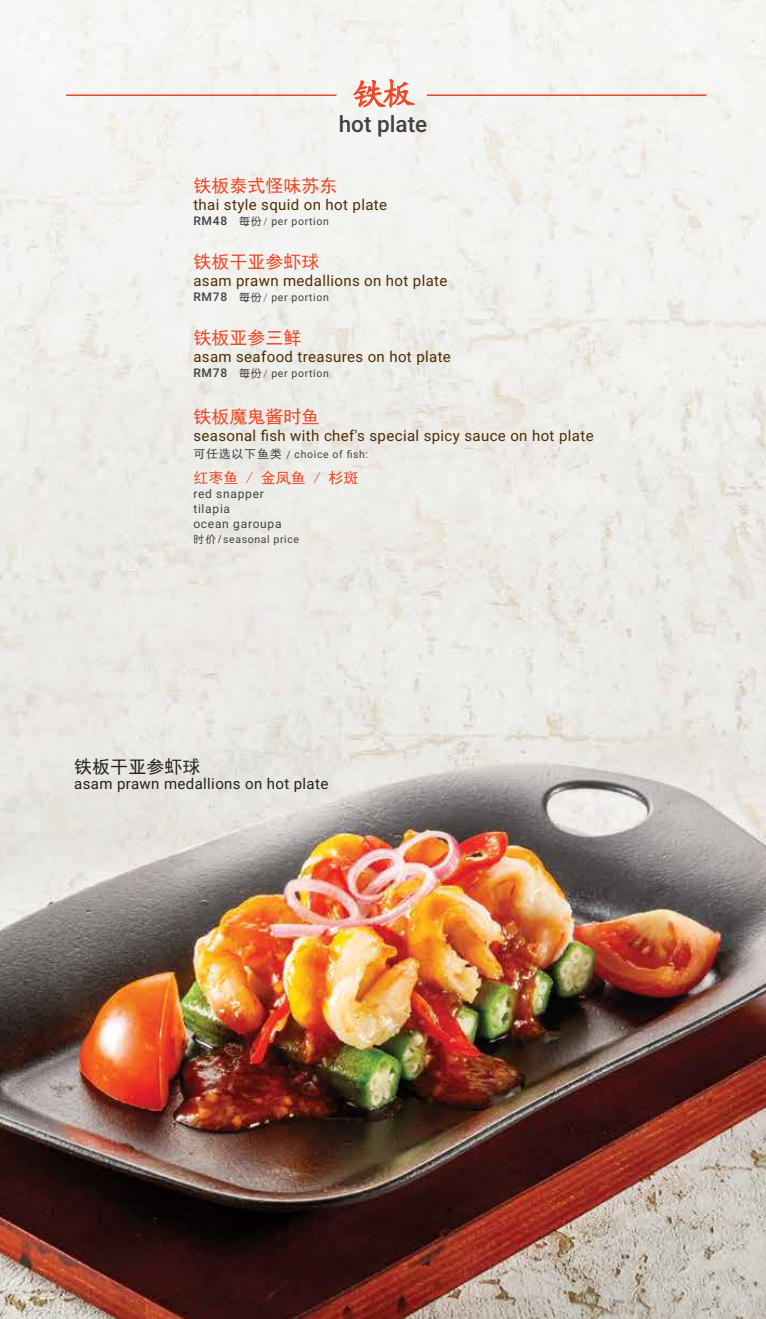
<style>
.page{position:relative;width:766px;height:1319px;background:#fff}
.page>*{position:absolute;margin:0;border:0;box-sizing:border-box;transform-origin:0 0}
.t1{font:33px "ST Kaiti";color:#ed4524}
.t2{font:500 22.5px "Roboto";color:#414042}
.t3{font:18px "Sim Hei";color:#ed4524}
.t4{font:18px "Sim Hei";color:#231f20}
.t5{font:15px "Roboto";letter-spacing:.025em;color:#4f2c00}
.t6{font:15px "Roboto";letter-spacing:.025em;color:#231f20}
.t7{font:15px "Sim Hei";color:#ed4524}
.t8{font:12px/15px "Roboto";letter-spacing:.06em;color:#414042}
.t9{font:10.5px "Roboto";letter-spacing:.06em;color:#414042}
.s1{font-weight:500;font-size:12px}
.s2{font-family:"i Yuan Ti"}
.s3{font-weight:300}
.s4{font-family:"Sim Hei";font-size:12px}
</style>
<div class="page">
<img style="left:0;top:0;width:765px;height:1318px">
<svg style="left:353px;top:79px;width:62px;height:29px"></svg>
<hr style="left:66px;top:94px;width:270px;height:2px;background:#ed4524">
<hr style="left:427px;top:94px;width:279px;height:2px;background:#ed4524">
<h1 class="t1" style="left:352px;top:71px;width:64px">铁板</h1>
<h2 class="t2" style="left:338px;top:108px;width:90px">hot plate</h2>
<p class="t3" style="left:193px;top:176px;width:145px">铁板泰式怪味苏东</p>
<p class="t5" style="left:193px;top:194px;width:195px">thai style squid on hot plate</p>
<p class="t9" style="left:193px;top:214px;width:137px"><span class="s1">RM48</span> <span class="s2">每份</span><span class="s3">/</span> per portion</p>
<p class="t3" style="left:193px;top:252px;width:127px">铁板干亚参虾球</p>
<p class="t5" style="left:193px;top:270px;width:255px">asam prawn medallions on hot plate</p>
<p class="t9" style="left:193px;top:289px;width:137px"><span class="s1">RM78</span> <span class="s2">每份</span><span class="s3">/</span> per portion</p>
<p class="t3" style="left:193px;top:329px;width:109px">铁板亚参三鲜</p>
<p class="t5" style="left:193px;top:346px;width:259px">asam seafood treasures on hot plate</p>
<p class="t9" style="left:193px;top:366px;width:137px"><span class="s1">RM78</span> <span class="s2">每份</span><span class="s3">/</span> per portion</p>
<p class="t3" style="left:193px;top:408px;width:127px">铁板魔鬼酱时鱼</p>
<p class="t5" style="left:193px;top:425px;width:401px">seasonal fish with chef's special spicy sauce on hot plate</p>
<p class="t9" style="left:193px;top:446px;width:176px"><span class="s4">可任选以下鱼类</span> / choice of fish:</p>
<p class="t7" style="left:193px;top:470px;width:166px">红枣鱼 / 金凤鱼 / 杉斑</p>
<p class="t8" style="left:193px;top:486px;width:90px">red snapper tilapia<br>ocean garoupa</p>
<p class="t9" style="left:193px;top:532px;width:107px"><span class="s2">时价/</span>seasonal price</p>
<p class="t4" style="left:74px;top:757px;width:128px">铁板干亚参虾球</p>
<p class="t6" style="left:74px;top:773px;width:255px">asam prawn medallions on hot plate</p>
</div>
